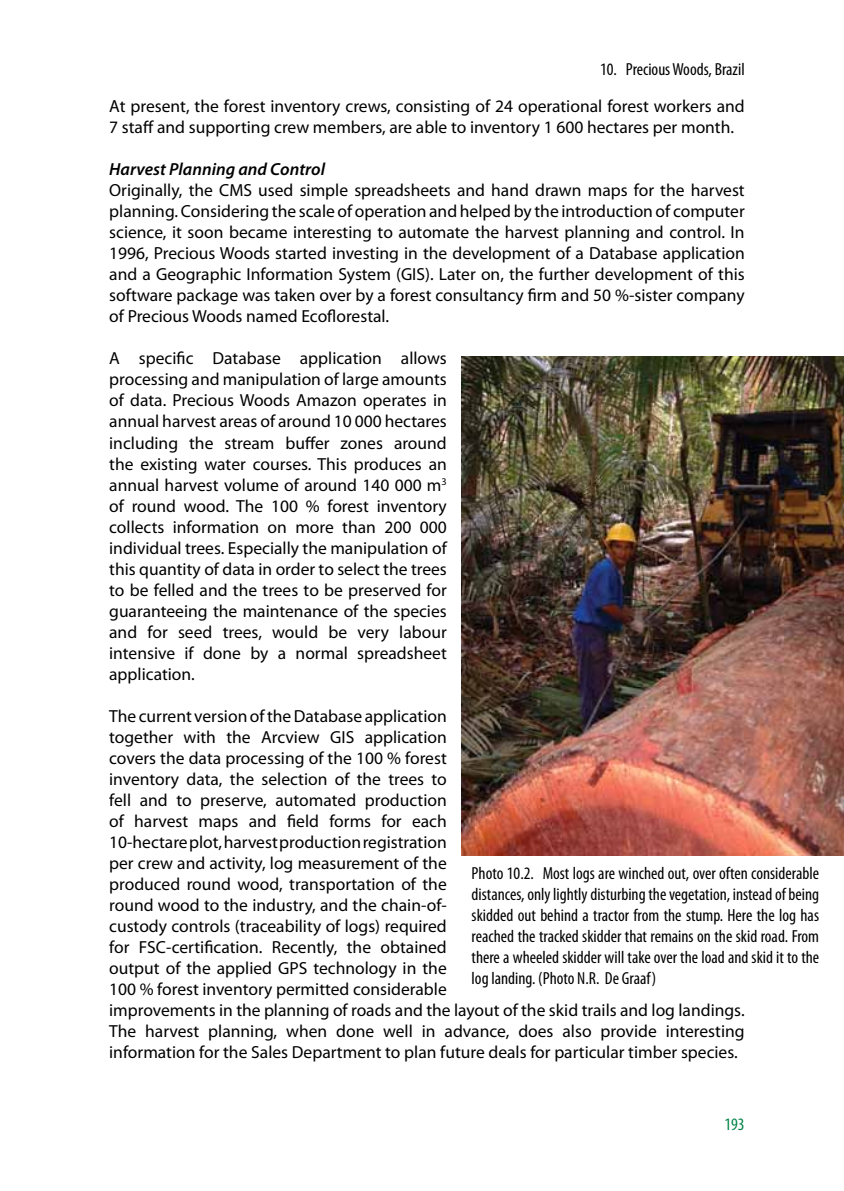
<style>
.page{position:relative;width:844px;height:1191px;background:#fff}
.page>*{position:absolute;margin:0;border:0;box-sizing:border-box;transform-origin:0 0}
.t1{font:17.5px/21px "Myriad Pro";color:#000}
.t2{font:condensed 17.5px/21px "Myriad Pro";color:#000;text-align:justify}
.t3{font:italic 600 17.5px "Myriad Pro";color:#000}
.t4{font:condensed 17.5px "Myriad Pro";color:#008345}
</style>
<div class="page">
<img style="left:461px;top:356px;width:382px;height:499px">
<p class="t2" style="left:600px;top:59px;width:146px">10. Precious Woods, Brazil</p>
<p class="t1" style="left:109px;top:96px;width:637px">At present, the forest inventory crews, consisting of 24 operational forest workers and<br>7 staff and supporting crew members, are able to inventory 1 600 hectares per month.</p>
<p class="t3" style="left:109px;top:158px;width:217px">Harvest Planning and Control</p>
<p class="t1" style="left:109px;top:180px;width:637px;text-align:justify">Originally, the CMS used simple spreadsheets and hand drawn maps for the harvest planning. Considering the scale of operation and helped by the introduction of computer science, it soon became interesting to automate the harvest planning and control. In 1996, Precious Woods started investing in the development of a Database application and a Geographic Information System (GIS). Later on, the further development of this software package was taken over by a forest consultancy firm and 50 %-sister company of Precious Woods named Ecoflorestal.</p>
<p class="t1" style="left:109px;top:348px;width:339px;text-align:justify">A specific Database application allows processing and manipulation of large amounts of data. Precious Woods Amazon operates in annual harvest areas of around 10 000 hectares including the stream buffer zones around the existing water courses. This produces an annual harvest volume of around 140 000 m<sup>3 </sup>of round wood. The 100 % forest inventory collects information on more than 200 000 individual trees. Especially the manipulation of this quantity of data in order to select the trees to be felled and the trees to be preserved for guaranteeing the maintenance of the species and for seed trees, would be very labour intensive if done by a normal spreadsheet application.</p>
<p class="t1" style="left:109px;top:705px;width:636px">The current version of the Database application<br>together with the Arcview GIS application<br>covers the data processing of the 100 % forest<br>inventory data, the selection of the trees to<br>fell and to preserve, automated production<br>of harvest maps and field forms for each<br>10-hectare plot, harvest production registration<br>per crew and activity, log measurement of the<br>produced round wood, transportation of the<br>round wood to the industry, and the chain-of-<br>custody controls (traceability of logs) required<br>for FSC-certification. Recently, the obtained<br>output of the applied GPS technology in the<br>100 % forest inventory permitted considerable<br>improvements in the planning of roads and the layout of the skid trails and log landings.<br>The harvest planning, when done well in advance, does also provide interesting information for the Sales Department to plan future deals for particular timber species.</p>
<p class="t2" style="left:471px;top:862px;width:349px">Photo 10.2. Most logs are winched out, over often considerable distances, only lightly disturbing the vegetation, instead of being skidded out behind a tractor from the stump. Here the log has reached the tracked skidder that remains on the skid road. From there a wheeled skidder will take over the load and skid it to the log landing. (Photo N.R. De Graaf)</p>
<p class="t4" style="left:724px;top:1113px;width:22px">193</p>
</div>
